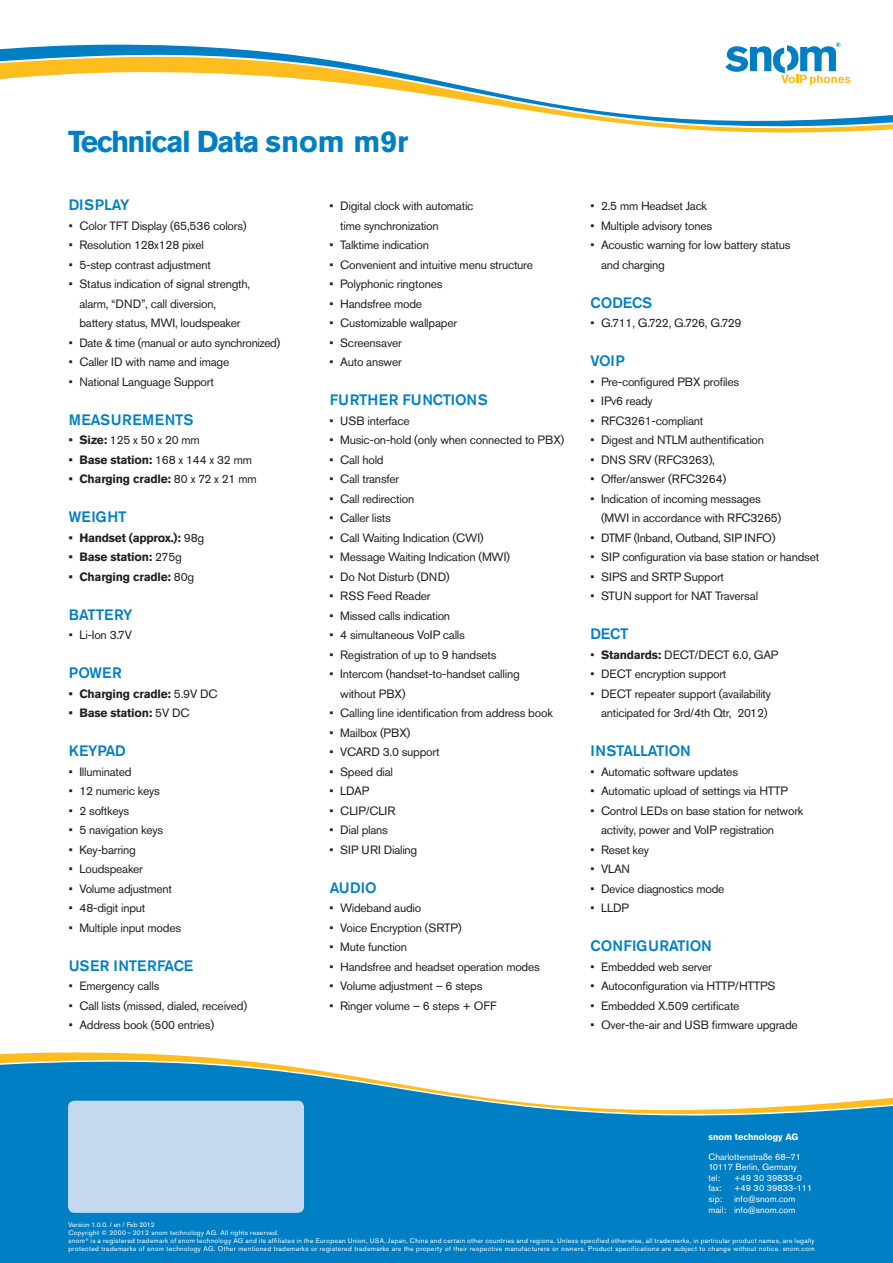
<style>
.page{position:relative;width:893px;height:1263px;background:#fff}
.page>*{position:absolute;margin:0;border:0;box-sizing:border-box;transform-origin:0 0}
.t1{font:700 30px "Akzidenz Grotesk Pro";letter-spacing:-.05em;color:#007fc5}
.t2{font:500 15px "Akzidenz Grotesk Pro";letter-spacing:-.01em;color:#007fc5}
.t3{font:500 15px "Akzidenz Grotesk Pro";letter-spacing:.01em;color:#007fc5}
.t4{font:500 15px "Akzidenz Grotesk Pro";letter-spacing:.03em;color:#007fc5}
.t5{font:12px/19.5px "Akzidenz Grotesk Pro";letter-spacing:-.02em;color:#231f20}
.t6{font:700 12px "Akzidenz Grotesk Pro";letter-spacing:-.02em;color:#231f20}
.t7{font:12px "Akzidenz Grotesk Pro";color:#231f20}
.t8{font:9px/10.6px "Akzidenz Grotesk Pro";color:#fff}
.t9{font:700 9px "Akzidenz Grotesk Pro";color:#fff}
.t10{font:9px "Akzidenz Grotesk Pro";letter-spacing:.02em;color:#fff}
.t11{font:6.75px/8.1px "Akzidenz Grotesk Pro";letter-spacing:.05em;color:#fff}
.s1{font-weight:700}
.s2{font-weight:400}
</style>
<div class="page">
<svg style="left:0;top:1052px;width:893px;height:211px;fill:#007fc5"></svg>
<svg style="left:0;top:45px;width:893px;height:88px"></svg>
<div style="left:68px;top:1101px;width:236px;height:112px;background:#c4d8ef;border-radius:6px"></div>
<svg style="left:725px;top:43px;width:125px;height:42px"></svg>
<h1 class="t1" style="left:68px;top:122px;width:342px">Technical Data snom m9r</h1>
<p class="t2" style="left:69px;top:195px;width:62px">DISPLAY</p>
<p class="t5" style="left:69px;top:216px;width:179px">• Color TFT Display (65,536 colors)</p>
<p class="t5" style="left:69px;top:235px;width:137px">• Resolution 128x128 pixel</p>
<p class="t5" style="left:69px;top:255px;width:144px">• 5-step contrast adjustment</p>
<p class="t5" style="left:79px;top:274px;width:172px;text-indent:-11px">• Status indication of signal strength, alarm, “DND”, call diversion, battery status, MWI, loudspeaker</p>
<p class="t5" style="left:69px;top:333px;width:213px">• Date &amp; time (manual or auto synchronized)</p>
<p class="t5" style="left:69px;top:352px;width:162px">• Caller ID with name and image</p>
<p class="t5" style="left:69px;top:372px;width:147px">• National Language Support</p>
<p class="t4" style="left:69px;top:410px;width:126px">MEASUREM ENTS</p>
<p class="t5" style="left:69px;top:430px;width:133px"><span class="s1">• Size:</span> 125 x 50 x 20 mm</p>
<p class="t6" style="left:69px;top:452px;width:185px">• Base station: <span class="s2">168 x 144 x 32 mm</span></p>
<p class="t6" style="left:69px;top:471px;width:189px">• Charging cradle: <span class="s2">80 x 72 x 21 mm</span></p>
<p class="t2" style="left:69px;top:507px;width:59px">WEIGHT</p>
<p class="t6" style="left:69px;top:530px;width:137px">• Handset (approx.): <span class="s2">98g</span></p>
<p class="t6" style="left:69px;top:549px;width:115px">• Base station: <span class="s2">275g</span></p>
<p class="t6" style="left:69px;top:569px;width:127px">• Charging cradle: <span class="s2">80g</span></p>
<p class="t2" style="left:69px;top:605px;width:65px">BATTERY</p>
<p class="t5" style="left:69px;top:625px;width:65px">• Li-Ion 3.7V</p>
<p class="t2" style="left:69px;top:663px;width:54px">POWER</p>
<p class="t6" style="left:69px;top:686px;width:150px">• Charging cradle: <span class="s2">5.9V DC</span></p>
<p class="t6" style="left:69px;top:705px;width:122px">• Base station: <span class="s2">5V DC</span></p>
<p class="t2" style="left:69px;top:741px;width:57px">KEYPAD</p>
<p class="t5" style="left:69px;top:762px;width:64px">• Illuminated</p>
<p class="t5" style="left:69px;top:781px;width:93px">• 12 numeric keys</p>
<p class="t5" style="left:69px;top:801px;width:62px">• 2 softkeys</p>
<p class="t5" style="left:69px;top:820px;width:96px">• 5 navigation keys</p>
<p class="t5" style="left:69px;top:840px;width:69px">• Key-barring</p>
<p class="t5" style="left:69px;top:859px;width:76px">• Loudspeaker</p>
<p class="t5" style="left:69px;top:879px;width:105px">• Volume adjustment</p>
<p class="t5" style="left:69px;top:898px;width:78px">• 48-digit input</p>
<p class="t5" style="left:69px;top:918px;width:114px">• Multiple input modes</p>
<p class="t3" style="left:69px;top:956px;width:126px">USER INTERFACE</p>
<p class="t5" style="left:69px;top:976px;width:92px">• Emergency calls</p>
<p class="t5" style="left:69px;top:996px;width:180px">• Call lists (missed, dialed, received)</p>
<p class="t5" style="left:69px;top:1015px;width:147px">• Address book (500 entries)</p>
<p class="t5" style="left:340px;top:196px;width:135px;text-indent:-11px">• Digital clock with automatic time synchronization</p>
<p class="t5" style="left:330px;top:235px;width:101px">• Talktime indication</p>
<p class="t5" style="left:330px;top:255px;width:205px">• Convenient and intuitive menu structure</p>
<p class="t5" style="left:330px;top:274px;width:114px">• Polyphonic ringtones</p>
<p class="t5" style="left:330px;top:294px;width:94px">• Handsfree mode</p>
<p class="t5" style="left:330px;top:313px;width:129px">• Customizable wallpaper</p>
<p class="t5" style="left:330px;top:333px;width:74px">• Screensaver</p>
<p class="t5" style="left:330px;top:352px;width:74px">• Auto answer</p>
<p class="t2" style="left:330px;top:390px;width:160px">FURTHER FUNCTIONS</p>
<p class="t5" style="left:330px;top:411px;width:82px">• USB interface</p>
<p class="t5" style="left:330px;top:430px;width:236px">• Music-on-hold (only when connected to PBX)</p>
<p class="t5" style="left:330px;top:450px;width:56px">• Call hold</p>
<p class="t5" style="left:330px;top:469px;width:71px">• Call transfer</p>
<p class="t5" style="left:330px;top:489px;width:86px">• Call redirection</p>
<p class="t5" style="left:330px;top:508px;width:63px">• Caller lists</p>
<p class="t5" style="left:330px;top:528px;width:156px">• Call Waiting Indication (CWI)</p>
<p class="t5" style="left:330px;top:547px;width:182px">• Message Waiting Indication (MWI)</p>
<p class="t5" style="left:330px;top:567px;width:122px">• Do Not Disturb (DND)</p>
<p class="t5" style="left:330px;top:586px;width:103px">• RSS Feed Reader</p>
<p class="t5" style="left:330px;top:606px;width:122px">• Missed calls indication</p>
<p class="t5" style="left:330px;top:625px;width:137px">• 4 simultaneous VoIP calls</p>
<p class="t5" style="left:330px;top:645px;width:168px">• Registration of up to 9 handsets</p>
<p class="t5" style="left:340px;top:664px;width:181px;text-indent:-11px">• Intercom (handset-to-handset calling without PBX)</p>
<p class="t5" style="left:330px;top:703px;width:225px">• Calling line identification from address book</p>
<p class="t5" style="left:330px;top:723px;width:82px">• Mailbox (PBX)</p>
<p class="t5" style="left:330px;top:742px;width:111px">• VCARD 3.0 support</p>
<p class="t5" style="left:330px;top:762px;width:65px">• Speed dial</p>
<p class="t5" style="left:330px;top:781px;width:41px">• LDAP</p>
<p class="t7" style="left:330px;top:803px;width:68px">• CLIP/CLIR</p>
<p class="t5" style="left:330px;top:820px;width:60px">• Dial plans</p>
<p class="t5" style="left:330px;top:840px;width:89px">• SIP URI Dialing</p>
<p class="t2" style="left:330px;top:878px;width:48px">AUDIO</p>
<p class="t5" style="left:330px;top:898px;width:93px">• Wideband audio</p>
<p class="t5" style="left:330px;top:918px;width:133px">• Voice Encryption (SRTP)</p>
<p class="t5" style="left:330px;top:937px;width:79px">• Mute function</p>
<p class="t5" style="left:330px;top:957px;width:212px">• Handsfree and headset operation modes</p>
<p class="t5" style="left:330px;top:976px;width:154px">• Volume adjustment – 6 steps</p>
<p class="t5" style="left:330px;top:996px;width:169px">• Ringer volume – 6 steps + OFF</p>
<p class="t5" style="left:590px;top:196px;width:118px">• 2.5 mm Headset Jack</p>
<p class="t5" style="left:590px;top:216px;width:123px">• Multiple advisory tones</p>
<p class="t5" style="left:601px;top:235px;width:191px;text-indent:-11px">• Acoustic warning for low battery status and charging</p>
<p class="t2" style="left:590px;top:293px;width:63px">CODECS</p>
<p class="t5" style="left:590px;top:313px;width:153px">• G.711, G.722, G.726, G.729</p>
<p class="t2" style="left:590px;top:351px;width:36px">VOIP</p>
<p class="t5" style="left:590px;top:372px;width:150px">• Pre-configured PBX profiles</p>
<p class="t5" style="left:590px;top:391px;width:64px">• IPv6 ready</p>
<p class="t5" style="left:590px;top:411px;width:114px">• RFC3261-compliant</p>
<p class="t5" style="left:590px;top:430px;width:175px">• Digest and NTLM authentification</p>
<p class="t5" style="left:590px;top:450px;width:126px">• DNS SRV (RFC3263),</p>
<p class="t5" style="left:590px;top:469px;width:137px">• Offer/answer (RFC3264)</p>
<p class="t5" style="left:601px;top:489px;width:182px;text-indent:-11px">• Indication of incoming messages (MWI in accordance with RFC3265)</p>
<p class="t5" style="left:590px;top:528px;width:187px">• DTMF (Inband, Outband, SIP INFO)</p>
<p class="t5" style="left:590px;top:547px;width:230px">• SIP configuration via base station or handset</p>
<p class="t5" style="left:590px;top:567px;width:135px">• SIPS and SRTP Support</p>
<p class="t5" style="left:590px;top:586px;width:169px">• STUN support for NAT Traversal</p>
<p class="t2" style="left:590px;top:624px;width:21px">DECT</p>
<p class="t5" style="left:590px;top:645px;width:190px">• <span class="s1">Standards:</span> DECT/DECT 6.0, GAP</p>
<p class="t5" style="left:590px;top:664px;width:138px">• DECT encryption support</p>
<p class="t5" style="left:590px;top:684px;width:182px;text-align:right">• DECT repeater support (availability anticipated for 3rd/4th Qtr, 2012)</p>
<p class="t2" style="left:590px;top:741px;width:102px">I NSTALLATION</p>
<p class="t5" style="left:590px;top:762px;width:149px">• Automatic software updates</p>
<p class="t5" style="left:590px;top:781px;width:199px">• Automatic upload of settings via HTTP</p>
<p class="t5" style="left:601px;top:801px;width:204px;text-indent:-11px">• Control LEDs on base station for network activity, power and VoIP registration</p>
<p class="t5" style="left:590px;top:840px;width:60px">• Reset key</p>
<p class="t5" style="left:590px;top:859px;width:41px">• VLAN</p>
<p class="t5" style="left:590px;top:879px;width:136px">• Device diagnostics mode</p>
<p class="t5" style="left:590px;top:898px;width:40px">• LLDP</p>
<p class="t2" style="left:590px;top:936px;width:123px">CONFIGURATION</p>
<p class="t5" style="left:590px;top:957px;width:123px">• Embedded web server</p>
<p class="t5" style="left:590px;top:976px;width:187px">• Autoconfiguration via HTTP/HTTPS</p>
<p class="t5" style="left:590px;top:996px;width:151px">• Embedded X.509 certificate</p>
<p class="t5" style="left:590px;top:1015px;width:209px">• Over-the-air and USB firmware upgrade</p>
<p class="t9" style="left:708px;top:1131px;width:91px">snom technology AG</p>
<p class="t8" style="left:708px;top:1151px;width:94px">Charlottenstraße 68–71<br>10117 Berlin, Germany tel:</p>
<p class="t10" style="left:734px;top:1172px;width:69px">+49 30 39833-0</p>
<p class="t8" style="left:708px;top:1183px;width:14px">fax:</p>
<p class="t8" style="left:734px;top:1183px;width:80px">+49 30 39833-111</p>
<p class="t8" style="left:708px;top:1193px;width:15px">sip:</p>
<p class="t8" style="left:708px;top:1193px;width:88px;text-align:right">info@snom.com<br>mail: info@snom.com</p>
<p class="t11" style="left:68px;top:1220px;width:748px">Version 1.0.0. / en / Feb 2012<br>Copyright © 2000 – 2012 snom technology AG. All rights reserved.<br>snom<sup>®</sup> is a registered trademark of snom technology AG and its affiliates in the European Union, USA, Japan, China and certain other countries and regions. Unless specified otherwise, all trademarks, in particular product names, are legally protected trademarks of snom technology AG. Other mentioned trademarks or registered trademarks are the property of their respective manufacturers or owners. Product specifications are subject to change without notice. snom.com</p>
</div>
